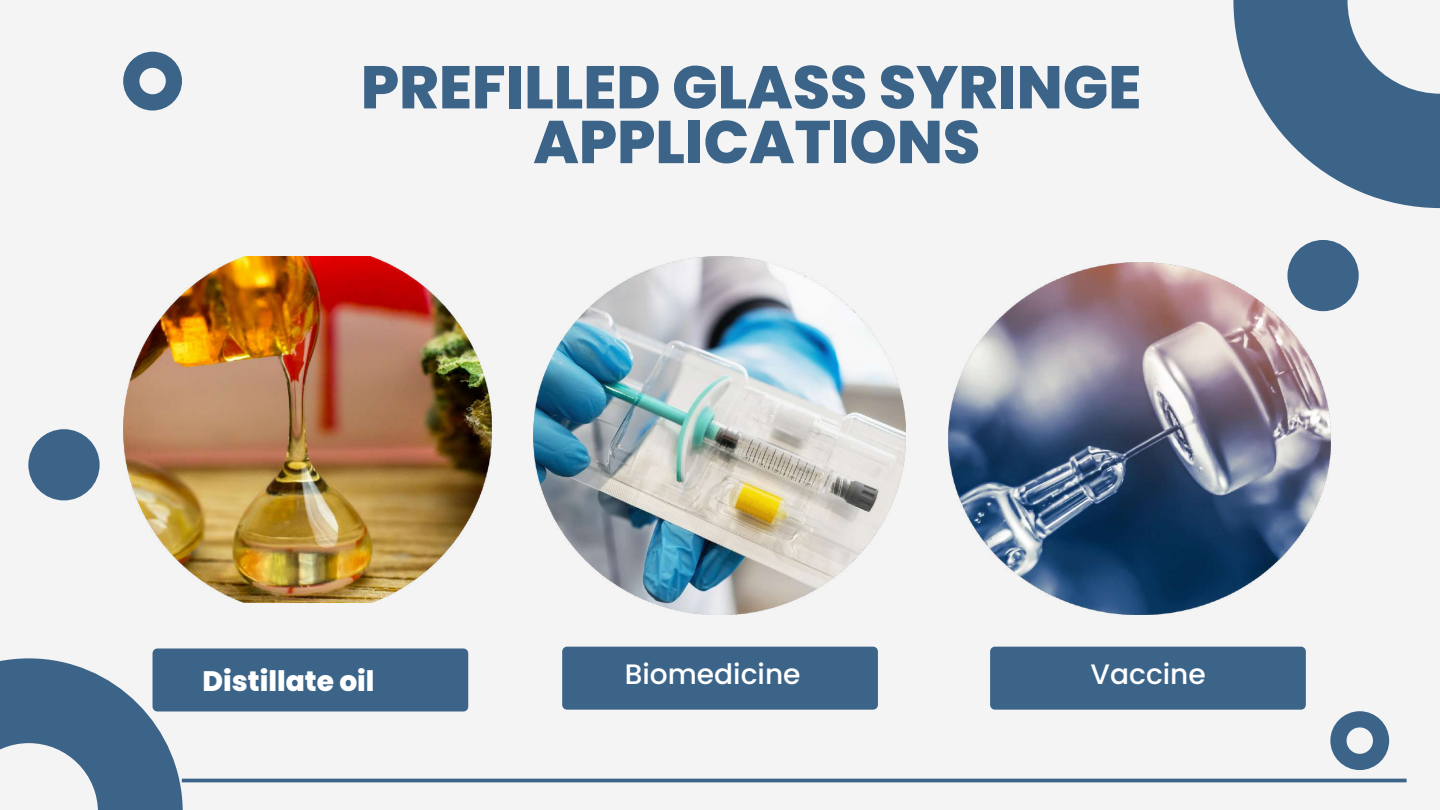
<style>
.page{position:relative;width:1440px;height:810px;background:#f4f4f4}
.page>*{position:absolute;margin:0;border:0;box-sizing:border-box;transform-origin:0 0}
.t1{font:800 60.2px/54.8px "Poppins";color:#3c6489;text-align:center}
.t2{font:500 28.1px "Poppins";color:#fff}
.t3{font:800 28.1px "Poppins";color:#fff}
</style>
<div class="page">
<svg style="left:1233px;top:0;width:207px;height:208px"></svg>
<svg style="left:123px;top:52px;width:59px;height:59px"></svg>
<svg style="left:1330px;top:711px;width:59px;height:59px"></svg>
<svg style="left:0;top:658px;width:183px;height:152px"></svg>
<div style="left:28px;top:429px;width:72px;height:71px;background:#3c6489;border-radius:50%"></div>
<div style="left:1287px;top:240px;width:72px;height:71px;background:#3c6489;border-radius:50%"></div>
<hr style="left:182px;top:779px;width:1225px;height:3px;background:#3c6489">
<div style="left:153px;top:648px;width:315px;height:63px;background:#3c6489;border-radius:5px"></div>
<img style="left:123px;top:257px;width:368px;height:345px">
<img style="left:534px;top:257px;width:372px;height:357px">
<img style="left:949px;top:263px;width:382px;height:352px">
<div style="left:562px;top:647px;width:316px;height:63px;background:#3c6489;border-radius:5px"></div>
<div style="left:990px;top:647px;width:316px;height:63px;background:#3c6489;border-radius:5px"></div>
<p class="t1" style="left:361px;top:60px;width:782px">PREFILLED GLASS SYRINGE<br>APPLICATIONS</p>
<p class="t3" style="left:203px;top:661px;width:174px">Distillate oil</p>
<p class="t2" style="left:625px;top:655px;width:177px">Biomedicine</p>
<p class="t2" style="left:1091px;top:655px;width:117px">Vaccine</p>
</div>
